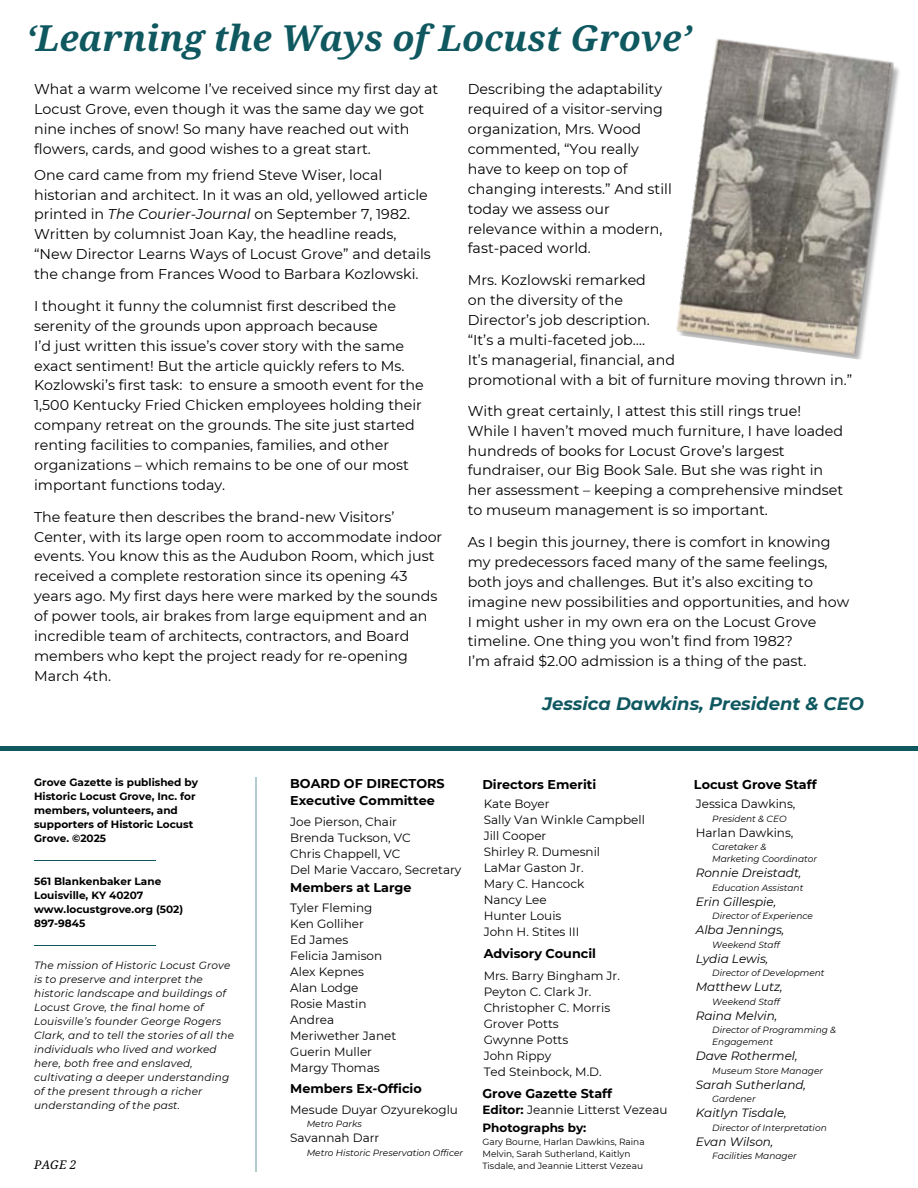
<style>
.page{position:relative;width:918px;height:1188px;background:#fff}
.page>*{position:absolute;margin:0;border:0;box-sizing:border-box;transform-origin:0 0}
.t1{font:italic 700 36px "Noto Serif";color:#0f5860}
.t2{font:italic 700 18px "Montserrat";color:#0f5860}
.t3{font:14.25px/19.8px "Montserrat";color:#000}
.t4{font:700 12.75px/17px "Montserrat";color:#000}
.t5{font:12px/16px "Montserrat";color:#000}
.t6{font:italic 12px "Montserrat";color:#000}
.t7{font:700 12px "Montserrat";color:#000}
.t8{font:italic 12px "Noto Serif";color:#000}
.t9{font:italic 10.5px/14px "Montserrat";letter-spacing:.015em;color:#000}
.t10{font:700 10.5px/14px "Montserrat";color:#000}
.t11{font:italic 9px/12px "Montserrat";color:#000}
.t12{font:9px/12px "Montserrat";color:#000}
.s1{font-style:italic}
.s2{font-weight:700}
.s3{font-style:normal}
</style>
<div class="page">
<hr style="left:34px;top:945px;width:121px;height:1px;background:#0f5860">
<hr style="left:34px;top:860px;width:121px;height:1px;background:#0f5860">
<hr style="left:255px;top:778px;width:2px;height:394px;background:#0f5860">
<div style="left:0;top:746px;width:918px;height:5px;background:#0f5860"></div>
<img style="left:676px;top:38px;width:223px;height:322px">
<h1 class="t1" style="left:26px;top:13px;width:667px">‘Learning the Ways of Locust Grove’</h1>
<p class="t3" style="left:34px;top:79px;width:406px">What a warm welcome I’ve received since my first day at Locust Grove, even though it was the same day we got nine inches of snow! So many have reached out with flowers, cards, and good wishes to a great start.</p>
<p class="t3" style="left:34px;top:164px;width:398px">One card came from my friend Steve Wiser, local historian and architect. In it was an old, yellowed article printed in <span class="s1">The Courier-Journal</span> on September 7, 1982.<br>Written by columnist Joan Kay, the headline reads, “New Director Learns Ways of Locust Grove” and details the change from Frances Wood to Barbara Kozlowski.</p>
<p class="t3" style="left:34px;top:295px;width:391px">I thought it funny the columnist first described the serenity of the grounds upon approach because<br>I’d just written this issue’s cover story with the same exact sentiment! But the article quickly refers to Ms.<br>Kozlowski’s first task: to ensure a smooth event for the 1,500 Kentucky Fried Chicken employees holding their company retreat on the grounds. The site just started renting facilities to companies, families, and other organizations – which remains to be one of our most important functions today.</p>
<p class="t3" style="left:34px;top:506px;width:410px">The feature then describes the brand-new Visitors’ Center, with its large open room to accommodate indoor events. You know this as the Audubon Room, which just received a complete restoration since its opening 43 years ago. My first days here were marked by the sounds of power tools, air brakes from large equipment and an incredible team of architects, contractors, and Board members who kept the project ready for re-opening March 4th.</p>
<p class="t3" style="left:468px;top:79px;width:206px">Describing the adaptability required of a visitor-serving organization, Mrs. Wood commented, “You really have to keep on top of changing interests.” And still today we assess our relevance within a modern, fast-paced world.</p>
<p class="t3" style="left:468px;top:270px;width:386px">Mrs. Kozlowski remarked<br>on the diversity of the<br>Director’s job description.<br>“It’s a multi-faceted job….<br>It’s managerial, financial, and<br>promotional with a bit of furniture moving thrown in.”</p>
<p class="t3" style="left:468px;top:400px;width:377px">With great certainly, I attest this still rings true!<br>While I haven’t moved much furniture, I have loaded hundreds of books for Locust Grove’s largest fundraiser, our Big Book Sale. But she was right in her assessment – keeping a comprehensive mindset to museum management is so important.</p>
<p class="t3" style="left:468px;top:532px;width:383px">As I begin this journey, there is comfort in knowing my predecessors faced many of the same feelings, both joys and challenges. But it’s also exciting to imagine new possibilities and opportunities, and how I might usher in my own era on the Locust Grove timeline. One thing you won’t find from 1982?<br>I’m afraid $2.00 admission is a thing of the past.</p>
<p class="t2" style="left:542px;top:690px;width:323px">Jessica Dawkins, President &amp; CEO</p>
<p class="t10" style="left:34px;top:775px;width:165px">Grove Gazette is published by<br>Historic Locust Grove, Inc. for members, volunteers, and supporters of Historic Locust<br>Grove. ©2025</p>
<p class="t10" style="left:34px;top:874px;width:151px">561 Blankenbaker Lane<br>Louisville, KY 40207 www.locustgrove.org (502)<br>897-9845</p>
<p class="t9" style="left:34px;top:958px;width:202px">The mission of Historic Locust Grove is to preserve and interpret the historic landscape and buildings of Locust Grove, the final home of Louisville’s founder George Rogers Clark, and to tell the stories of all the individuals who lived and worked here, both free and enslaved, cultivating a deeper understanding of the present through a richer understanding of the past.</p>
<p class="t8" style="left:34px;top:1157px;width:44px">PAGE 2</p>
<p class="t4" style="left:290px;top:775px;width:156px">BOARD OF DIRECTORS<br>Executive Committee</p>
<p class="t5" style="left:290px;top:813px;width:173px">Joe Pierson, Chair<br>Brenda Tuckson, VC<br>Chris Chappell, VC<br>Del Marie Vaccaro, Secretary</p>
<p class="t4" style="left:290px;top:878px;width:123px">Members at Large</p>
<p class="t5" style="left:290px;top:899px;width:108px">Tyler Fleming<br>Ken Golliher<br>Ed James<br>Felicia Jamison<br>Alex Kepnes<br>Alan Lodge<br>Rosie Mastin<br>Andrea<br>Meriwether Janet<br>Guerin Muller<br>Margy Thomas</p>
<p class="t4" style="left:290px;top:1079px;width:133px">Members Ex-Officio</p>
<p class="t5" style="left:290px;top:1101px;width:169px">Mesude Duyar Ozyurekoglu</p>
<p class="t11" style="left:307px;top:1118px;width:57px">Metro Parks</p>
<p class="t5" style="left:290px;top:1130px;width:91px">Savannah Darr</p>
<p class="t11" style="left:307px;top:1146px;width:158px">Metro Historic Preservation Officer</p>
<p class="t4" style="left:482px;top:776px;width:115px">Directors Emeriti</p>
<p class="t5" style="left:484px;top:795px;width:163px">Kate Boyer<br>Sally Van Winkle Campbell<br>Jill Cooper<br>Shirley R. Dumesnil<br>LaMar Gaston Jr.<br>Mary C. Hancock<br>Nancy Lee<br>Hunter Louis<br>John H. Stites III</p>
<p class="t4" style="left:484px;top:944px;width:114px">Advisory Council</p>
<p class="t5" style="left:484px;top:967px;width:138px">Mrs. Barry Bingham Jr.<br>Peyton C. Clark Jr.<br>Christopher C. Morris<br>Grover Potts<br>Gwynne Potts<br>John Rippy<br>Ted Steinbock, M.D.</p>
<p class="t4" style="left:482px;top:1084px;width:131px">Grove Gazette Staff</p>
<p class="t5" style="left:482px;top:1101px;width:187px"><span class="s2">Editor:</span> Jeannie Litterst Vezeau</p>
<p class="t7" style="left:482px;top:1119px;width:105px">Photographs by:</p>
<p class="t12" style="left:482px;top:1136px;width:164px">Gary Bourne, Harlan Dawkins, Raina<br>Melvin, Sarah Sutherland, Kaitlyn<br>Tisdale, and Jeannie Litterst Vezeau</p>
<p class="t4" style="left:694px;top:776px;width:124px">Locust Grove Staff</p>
<p class="t5" style="left:696px;top:795px;width:101px">Jessica Dawkins,</p>
<p class="t11" style="left:712px;top:812px;width:76px">President &amp; CEO</p>
<p class="t5" style="left:696px;top:824px;width:99px">Harlan Dawkins,</p>
<p class="t11" style="left:712px;top:841px;width:106px"><span class="s3">C</span>aretaker &amp;<br>Marketing Coordinator</p>
<p class="t6" style="left:696px;top:865px;width:107px">Ronnie Dreistadt,</p>
<p class="t11" style="left:712px;top:881px;width:93px">Education Assistant</p>
<p class="t6" style="left:696px;top:893px;width:82px">Erin Gillespie,</p>
<p class="t11" style="left:712px;top:910px;width:102px">Director of Experience</p>
<p class="t6" style="left:696px;top:922px;width:90px">Alba Jennings,</p>
<p class="t11" style="left:712px;top:938px;width:69px">Weekend Staff</p>
<p class="t6" style="left:696px;top:950px;width:74px">Lydia Lewis,</p>
<p class="t11" style="left:712px;top:967px;width:114px">Director of Development</p>
<p class="t6" style="left:696px;top:979px;width:89px">Matthew Lutz,</p>
<p class="t11" style="left:712px;top:995px;width:69px">Weekend Staff</p>
<p class="t6" style="left:696px;top:1007px;width:83px">Raina Melvin,</p>
<p class="t11" style="left:712px;top:1024px;width:126px">Director of Programming &amp;<br>Engagement</p>
<p class="t6" style="left:696px;top:1048px;width:103px">Dave Rothermel,</p>
<p class="t11" style="left:712px;top:1064px;width:112px">Museum Store Manager</p>
<p class="t6" style="left:696px;top:1076px;width:112px">Sarah Sutherland,</p>
<p class="t11" style="left:712px;top:1093px;width:45px">Gardener</p>
<p class="t6" style="left:696px;top:1105px;width:93px">Kaitlyn Tisdale,</p>
<p class="t11" style="left:712px;top:1121px;width:116px">Director of Interpretation</p>
<p class="t6" style="left:696px;top:1133px;width:79px">Evan Wilson,</p>
<p class="t11" style="left:712px;top:1150px;width:86px">Facilities Manager</p>
</div>
